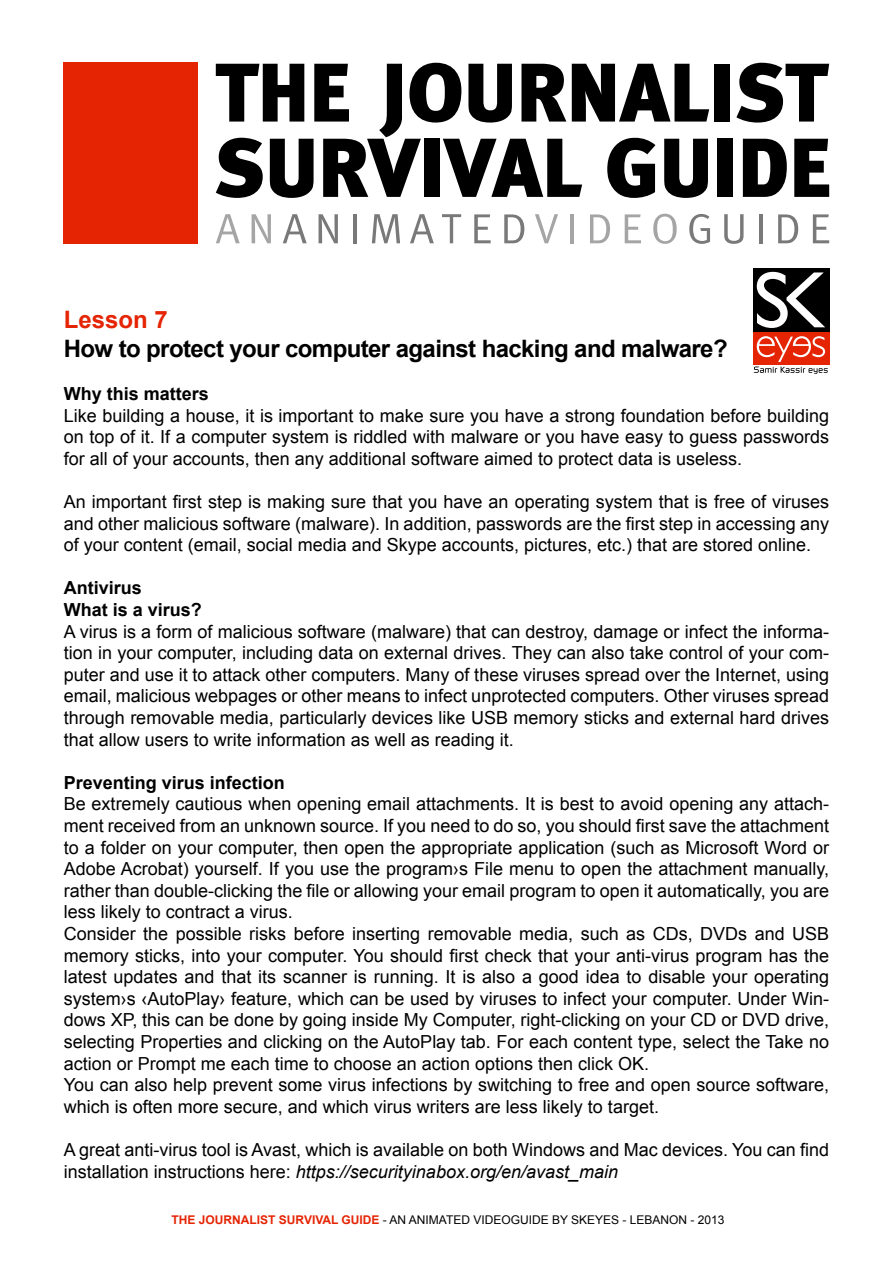
<style>
.page{position:relative;width:893px;height:1263px;background:#fff}
.page>*{position:absolute;margin:0;border:0;box-sizing:border-box;transform-origin:0 0}
.t1{font:700 24px "Arial";letter-spacing:-.025em;color:#000}
.t2{font:700 24px "Arial";color:#e52404}
.t3{font:18px/21.6px "Arial";color:#000;text-align:justify}
.t4{font:700 18px/21.6px "Arial";color:#000}
.t5{font:12px "Arial";color:#000}
.s1{font-style:italic}
.s2{font-weight:700;color:#e52404}
</style>
<div class="page">
<div style="left:753px;top:331px;width:76px;height:34px;background:#e52404"></div>
<div style="left:753px;top:268px;width:76px;height:63px;background:#000"></div>
<svg style="left:757px;top:272px;width:68px;height:56px"></svg>
<svg style="left:753px;top:336px;width:75px;height:38px"></svg>
<div style="left:64px;top:63px;width:134px;height:181px;background:#e52404"></div>
<div style="left:714px;top:64px;width:15px;height:58px;background:#000"></div>
<svg style="left:736px;top:63px;width:93px;height:60px"></svg>
<svg style="left:216px;top:63px;width:493px;height:135px"></svg>
<div style="left:718px;top:139px;width:15px;height:58px;background:#000"></div>
<svg style="left:743px;top:139px;width:44px;height:58px"></svg>
<svg style="left:794px;top:139px;width:35px;height:58px"></svg>
<svg style="left:216px;top:214px;width:24px;height:29px"></svg>
<svg style="left:252px;top:214px;width:19px;height:29px"></svg>
<svg style="left:283px;top:214px;width:24px;height:29px"></svg>
<svg style="left:319px;top:214px;width:19px;height:29px"></svg>
<hr style="left:354px;top:214px;width:3px;height:29px;background:#797979">
<svg style="left:372px;top:214px;width:28px;height:29px"></svg>
<svg style="left:410px;top:214px;width:24px;height:29px"></svg>
<svg style="left:442px;top:214px;width:19px;height:29px"></svg>
<svg style="left:474px;top:214px;width:17px;height:29px"></svg>
<svg style="left:504px;top:214px;width:20px;height:29px"></svg>
<svg style="left:535px;top:214px;width:23px;height:29px"></svg>
<hr style="left:571px;top:214px;width:3px;height:29px;background:#a5a5a5">
<svg style="left:590px;top:214px;width:20px;height:29px"></svg>
<svg style="left:625px;top:214px;width:16px;height:29px"></svg>
<svg style="left:653px;top:214px;width:24px;height:30px"></svg>
<svg style="left:689px;top:214px;width:21px;height:30px"></svg>
<svg style="left:724px;top:214px;width:19px;height:30px"></svg>
<hr style="left:759px;top:214px;width:3px;height:29px;background:#797979">
<svg style="left:778px;top:214px;width:20px;height:29px"></svg>
<svg style="left:813px;top:214px;width:16px;height:29px"></svg>
<h1 class="t2" style="left:64px;top:303px;width:106px">Lesson 7</h1>
<h1 class="t1" style="left:64px;top:332px;width:665px">How to protect your computer against hacking and malware?</h1>
<p class="t4" style="left:64px;top:383px;width:147px">Why this matters</p>
<p class="t3" style="left:64px;top:405px;width:767px">Like building a house, it is important to make sure you have a strong foundation before building on top of it. If a computer system is riddled with malware or you have easy to guess passwords for all of your accounts, then any additional software aimed to protect data is useless.</p>
<p class="t3" style="left:64px;top:491px;width:767px">An important first step is making sure that you have an operating system that is free of viruses and other malicious software (malware). In addition, passwords are the first step in accessing any of your content (email, social media and Skype accounts, pictures, etc.) that are stored online.</p>
<p class="t4" style="left:64px;top:578px;width:140px">Antivirus<br>What is a virus?</p>
<p class="t3" style="left:64px;top:621px;width:767px">A virus is a form of malicious software (malware) that can destroy, damage or infect the informa&shy;tion in your computer, including data on external drives. They can also take control of your com&shy;puter and use it to attack other computers. Many of these viruses spread over the Internet, using email, malicious webpages or other means to infect unprotected computers. Other viruses spread through removable media, particularly devices like USB memory sticks and external hard drives that allow users to write information as well as reading it.</p>
<p class="t4" style="left:64px;top:772px;width:223px">Preventing virus infection</p>
<p class="t3" style="left:64px;top:793px;width:767px;text-align:left">Be extremely cautious when opening email attachments. It is best to avoid opening any attach&shy;ment received from an unknown source. If you need to do so, you should first save the attachment to a folder on your computer, then open the appropriate application (such as Microsoft Word or Adobe Acrobat) yourself. If you use the program›s File menu to open the attachment manually, rather than double-clicking the file or allowing your email program to open it automatically, you are less likely to contract a virus.<br>Consider the possible risks before inserting removable media, such as CDs, DVDs and USB memory sticks, into your computer. You should first check that your anti-virus program has the latest updates and that its scanner is running. It is also a good idea to disable your operating system›s ‹AutoPlay› feature, which can be used by viruses to infect your computer. Under Win&shy;dows XP, this can be done by going inside My Computer, right-clicking on your CD or DVD drive, selecting Properties and clicking on the AutoPlay tab. For each content type, select the Take no action or Prompt me each time to choose an action options then click OK.<br>You can also help prevent some virus infections by switching to free and open source software, which is often more secure, and which virus writers are less likely to target.</p>
<p class="t3" style="left:64px;top:1139px;width:767px">A great anti-virus tool is Avast, which is available on both Windows and Mac devices. You can find installation instructions here: <span class="s1">https://securityinabox.org/en/avast_main</span></p>
<p class="t5" style="left:172px;top:1212px;width:555px"><span class="s2">THE JOURNALIST SURVIVAL GUIDE</span> - AN ANIMATED VIDEOGUIDE BY SKEYES - LEBANON - 2013</p>
</div>
